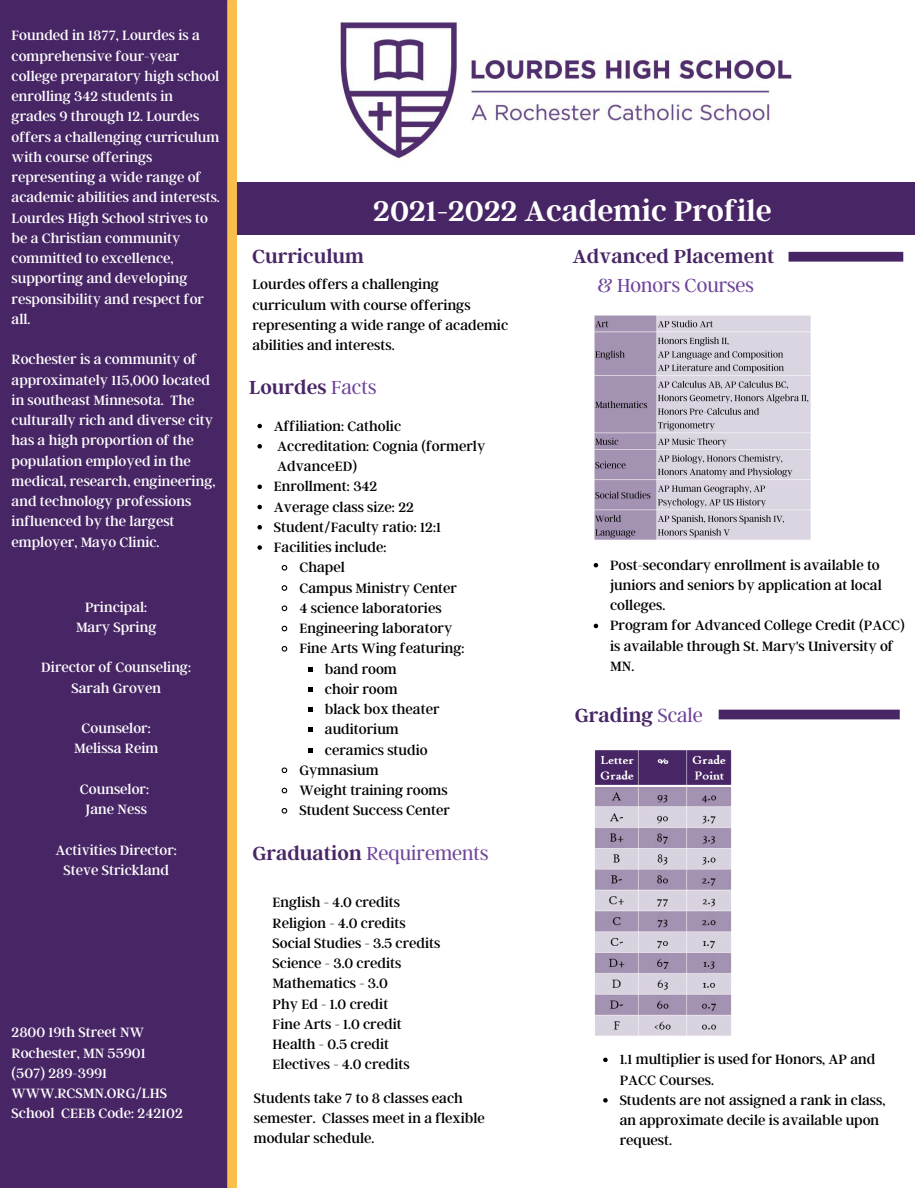
<style>
.page{position:relative;width:918px;height:1188px;background:#fff}
.page>*{position:absolute;margin:0;border:0;box-sizing:border-box;transform-origin:0 0}
.t1{font:600 31.5px "Argent CF";color:#fff}
.t2{font:600 21px "Argent CF";color:#482666}
.t3{font:300 21px "Argent CF";color:#6f439a}
.t4{font:15px/20.2px "Argent CF";color:#000}
.t5{font:15px/20.2px "Argent CF";color:#fff;text-align:center}
.s1{font-weight:300;color:#6f439a}
.s2{font-weight:600;color:#482666}
</style>
<div class="page">
<div style="left:0;top:0;width:233px;height:1188px;background:#482666"></div>
<img style="left:337px;top:22px;width:455px;height:137px">
<div style="left:230px;top:182px;width:685px;height:53px;background:#482666"></div>
<svg style="left:227px;top:0;width:10px;height:1188px;background:#f1b74c"></svg>
<img style="left:594px;top:750px;width:137px;height:286px">
<div style="left:719px;top:710px;width:181px;height:9px;background:#482666"></div>
<svg style="left:789px;top:252px;width:114px;height:10px"></svg>
<img style="left:594px;top:315px;width:217px;height:225px">
<svg style="left:257px;top:424px;width:5px;height:4px"></svg>
<svg style="left:257px;top:444px;width:5px;height:5px"></svg>
<svg style="left:257px;top:485px;width:5px;height:4px"></svg>
<svg style="left:257px;top:505px;width:5px;height:4px"></svg>
<svg style="left:257px;top:525px;width:5px;height:5px"></svg>
<svg style="left:257px;top:545px;width:5px;height:5px"></svg>
<svg style="left:281px;top:565px;width:7px;height:6px"></svg>
<svg style="left:281px;top:585px;width:7px;height:6px"></svg>
<svg style="left:281px;top:605px;width:7px;height:7px"></svg>
<svg style="left:281px;top:625px;width:7px;height:7px"></svg>
<svg style="left:281px;top:646px;width:7px;height:6px"></svg>
<svg style="left:308px;top:667px;width:5px;height:4px"></svg>
<svg style="left:308px;top:687px;width:5px;height:5px"></svg>
<svg style="left:308px;top:707px;width:5px;height:5px"></svg>
<svg style="left:308px;top:728px;width:5px;height:4px"></svg>
<svg style="left:308px;top:748px;width:5px;height:4px"></svg>
<svg style="left:281px;top:767px;width:7px;height:7px"></svg>
<svg style="left:281px;top:787px;width:7px;height:7px"></svg>
<svg style="left:281px;top:808px;width:7px;height:6px"></svg>
<svg style="left:594px;top:563px;width:4px;height:4px"></svg>
<svg style="left:594px;top:624px;width:4px;height:4px"></svg>
<svg style="left:603px;top:1058px;width:5px;height:4px"></svg>
<svg style="left:603px;top:1098px;width:5px;height:5px"></svg>
<p class="t5" style="left:12px;top:25px;width:210px;text-align:left">Founded in 1877, Lourdes is a comprehensive four-year college preparatory high school enrolling 342 students in grades 9 through 12. Lourdes offers a challenging curriculum with course offerings representing a wide range of academic abilities and interests.<br>Lourdes High School strives to be a Christian community committed to excellence, supporting and developing responsibility and respect for all.</p>
<p class="t5" style="left:12px;top:349px;width:205px;text-align:left">Rochester is a community of approximately 115,000 located in southeast Minnesota. The culturally rich and diverse city has a high proportion of the population employed in the medical, research, engineering, and technology professions influenced by the largest employer, Mayo Clinic.</p>
<p class="t5" style="left:76px;top:596px;width:82px">Principal:<br>Mary Spring</p>
<p class="t5" style="left:41px;top:657px;width:151px">Director of Counseling:<br>Sarah Groven</p>
<p class="t5" style="left:74px;top:717px;width:86px">Counselor:<br>Melissa Reim</p>
<p class="t5" style="left:80px;top:778px;width:71px">Counselor:<br>Jane Ness</p>
<p class="t5" style="left:55px;top:839px;width:123px">Activities Director:<br>Steve Strickland</p>
<p class="t5" style="left:12px;top:1022px;width:173px;text-align:left">2800 19th Street NW<br>Rochester, MN 55901 (507) 289-3991<br>WWW.RCSMN.ORG/LHS<br>School CEEB Code: 242102</p>
<h1 class="t1" style="left:373px;top:190px;width:400px">2021-2022 Academic Profile</h1>
<h2 class="t2" style="left:252px;top:242px;width:113px">Curriculum</h2>
<p class="t4" style="left:252px;top:274px;width:257px">Lourdes offers a challenging curriculum with course offerings representing a wide range of academic abilities and interests.</p>
<h2 class="t2" style="left:249px;top:374px;width:129px">Lourdes <span class="s1">Facts</span></h2>
<p class="t4" style="left:274px;top:415px;width:129px">Affiliation: Catholic</p>
<p class="t4" style="left:277px;top:435px;width:210px">Accreditation: Cognia (formerly</p>
<p class="t4" style="left:277px;top:455px;width:81px">AdvanceED)</p>
<p class="t4" style="left:274px;top:476px;width:105px">Enrollment: 342</p>
<p class="t4" style="left:274px;top:496px;width:141px">Average class size: 22</p>
<p class="t4" style="left:274px;top:516px;width:169px">Student/Faculty ratio: 12:1</p>
<p class="t4" style="left:274px;top:536px;width:114px">Facilities include:</p>
<p class="t4" style="left:299px;top:557px;width:47px">Chapel</p>
<p class="t4" style="left:299px;top:577px;width:159px">Campus Ministry Center</p>
<p class="t4" style="left:299px;top:597px;width:144px">4 science laboratories</p>
<p class="t4" style="left:299px;top:617px;width:154px">Engineering laboratory</p>
<p class="t4" style="left:299px;top:638px;width:167px">Fine Arts Wing featuring:</p>
<p class="t4" style="left:325px;top:658px;width:73px">band room</p>
<p class="t4" style="left:325px;top:678px;width:74px">choir room</p>
<p class="t4" style="left:325px;top:698px;width:116px">black box theater</p>
<p class="t4" style="left:325px;top:719px;width:75px">auditorium</p>
<p class="t4" style="left:325px;top:739px;width:104px">ceramics studio</p>
<p class="t4" style="left:299px;top:759px;width:81px">Gymnasium</p>
<p class="t4" style="left:299px;top:779px;width:150px">Weight training rooms</p>
<p class="t4" style="left:299px;top:800px;width:152px">Student Success Center</p>
<h2 class="t3" style="left:252px;top:840px;width:238px"><span class="s2">Graduation</span> Requirements</h2>
<p class="t4" style="left:273px;top:892px;width:169px">English - 4.0 credits<br>Religion - 4.0 credits<br>Social Studies - 3.5 credits<br>Science - 3.0 credits<br>Mathematics - 3.0<br>Phy Ed - 1.0 credit<br>Fine Arts - 1.0 credit<br>Health - 0.5 credit<br>Electives - 4.0 credits</p>
<p class="t4" style="left:254px;top:1087px;width:233px">Students take 7 to 8 classes each semester. Classes meet in a flexible modular schedule.</p>
<h2 class="t2" style="left:573px;top:242px;width:203px">Advanced Placement</h2>
<h2 class="t3" style="left:598px;top:271px;width:158px">&amp; Honors Courses</h2>
<p class="t4" style="left:610px;top:554px;width:296px">Post-secondary enrollment is available to juniors and seniors by application at local colleges.<br>Program for Advanced College Credit (PACC) is available through St. Mary's University of<br>MN.</p>
<h2 class="t2" style="left:575px;top:701px;width:129px">Grading <span class="s1">Scale</span></h2>
<p class="t4" style="left:620px;top:1049px;width:267px">1.1 multiplier is used for Honors, AP and<br>PACC Courses.<br>Students are not assigned a rank in class, an approximate decile is available upon request.</p>
</div>
